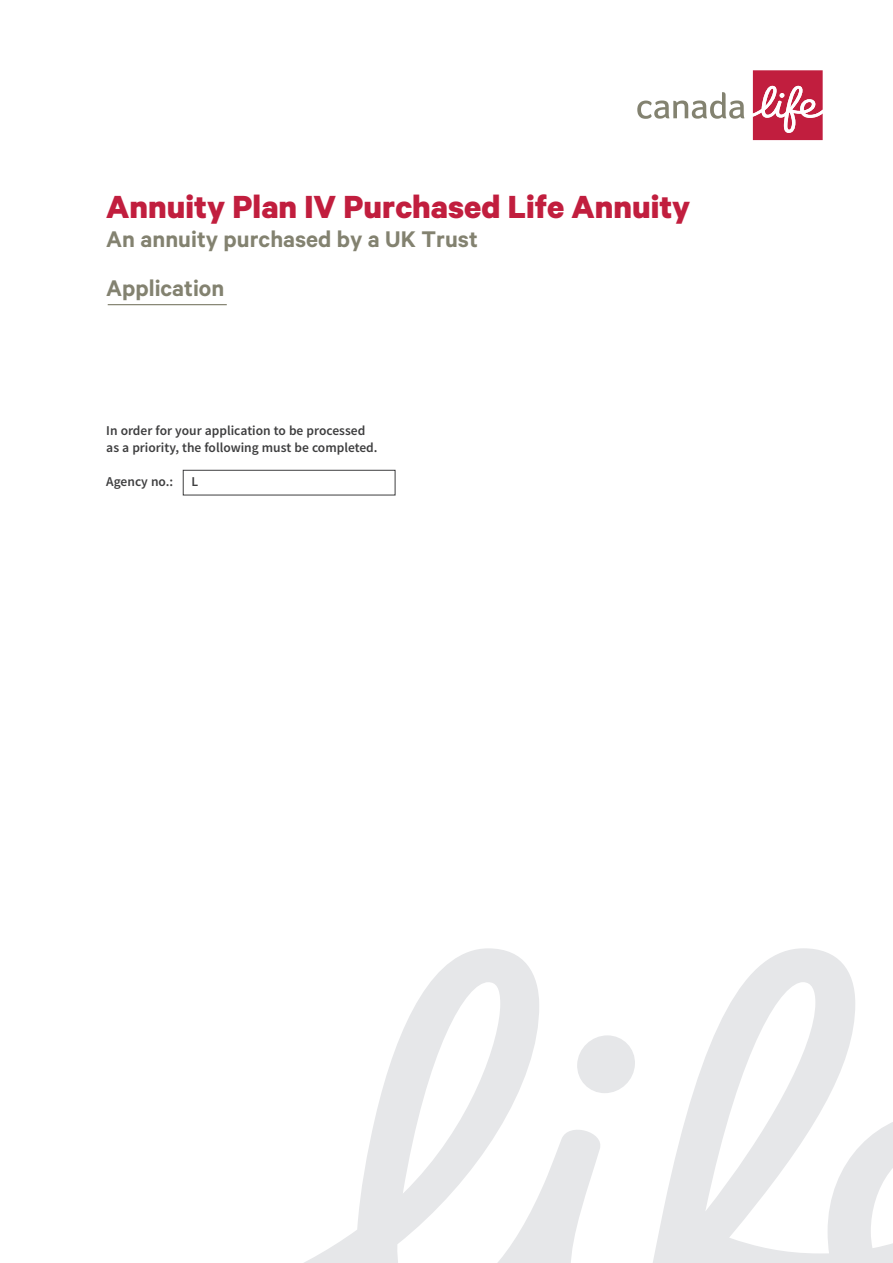
<style>
.page{position:relative;width:893px;height:1263px;background:#fff}
.page>*{position:absolute;margin:0;border:0;box-sizing:border-box;transform-origin:0 0}
.t1{font:700 36px "Calibre";color:#c11e3e}
.t2{font:600 25.5px "Calibre";color:#838270}
.Body_copy{font:600 13.5px/16.5px "Source Sans Pro";color:#3e3e3f}
</style>
<div class="page">
<div style="left:183px;top:470px;width:212px;height:25px;border:1px solid #3e3e3f"></div>
<svg style="left:637px;top:92px;width:107px;height:27px"></svg>
<svg style="left:753px;top:70px;width:70px;height:70px"></svg>
<svg style="left:304px;top:948px;width:589px;height:315px"></svg>
<hr style="left:108px;top:304px;width:119px;height:1px;background:#838270">
<p class="t1" style="left:106px;top:185px;width:585px">Annuity Plan IV Purchased Life Annuity</p>
<p class="t2" style="left:106px;top:224px;width:373px">An annuity purchased by a UK Trust</p>
<p class="t2" style="left:106px;top:272px;width:119px">Application</p>
<p class="Body_copy" style="left:106px;top:423px;width:273px">In order for your application to be processed as a priority, the following must be completed.</p>
<p class="Body_copy" style="left:106px;top:474px;width:68px">Agency no.:</p>
<p class="Body_copy" style="left:191px;top:474px;width:8px">L</p>
</div>
